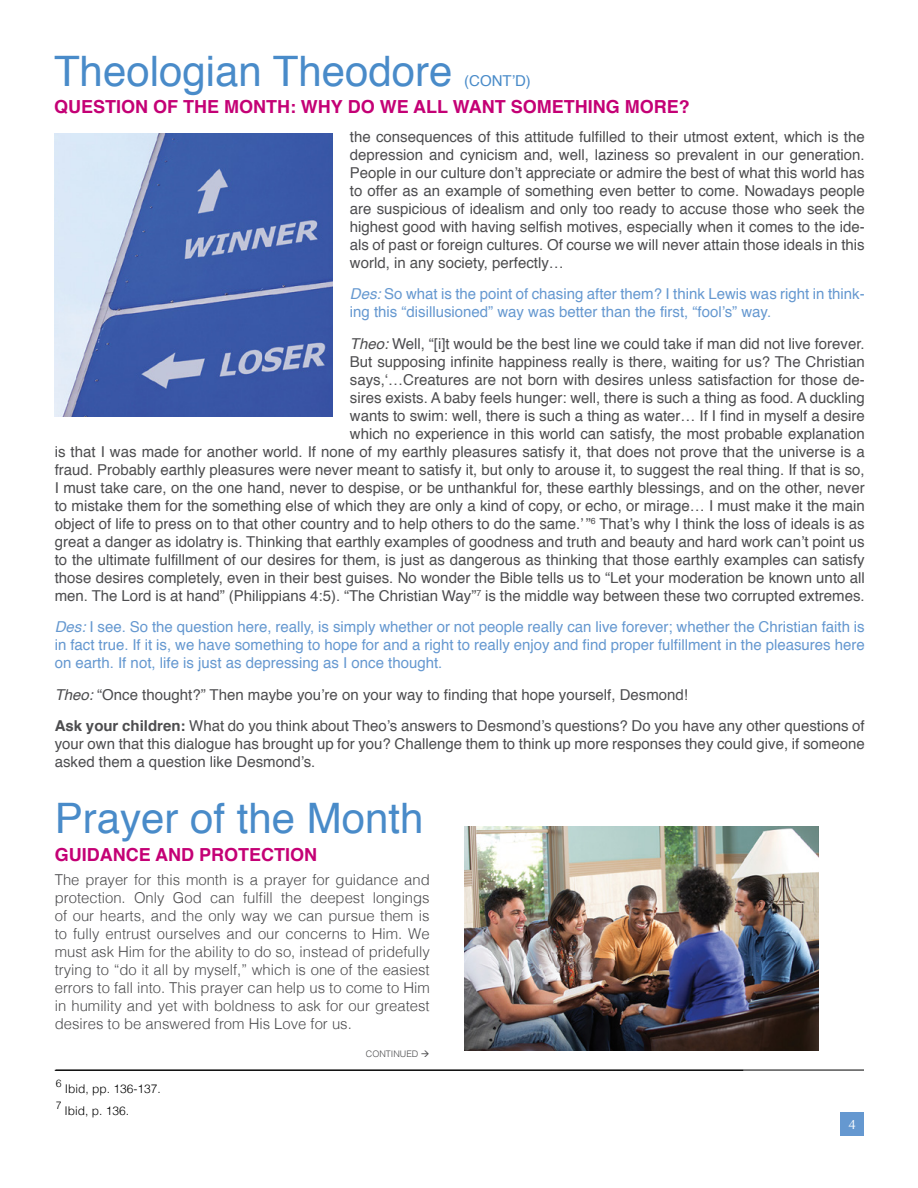
<style>
.page{position:relative;width:918px;height:1188px;background:#fff}
.page>*{position:absolute;margin:0;border:0;box-sizing:border-box;transform-origin:0 0}
.t1{font:42px "Helvetica";color:#498bc9}
.t2{font:700 18px "Helvetica";color:#c40075}
.t3{font:15px/18px "Helvetica";color:#4d4d4f}
.t4{font:300 15px/18px "Helvetica";color:#4d4d4f;text-align:justify}
.t5{font:15px/18px "Helvetica";color:#6598d0}
.t6{font:15px "Helvetica";color:#498bc9}
.t7{font:13.5px "Optima";color:#fff}
.t8{font:300 12px "Helvetica";color:#000}
.t9{font:300 10.5px "Helvetica";color:#000}
.t10{font:300 9px "Helvetica";color:#4d4d4f}
.s1{font-style:italic}
.s2{font-weight:700}
</style>
<div class="page">
<div style="left:840px;top:1112px;width:24px;height:24px;background:#6598d0"></div>
<hr style="left:55px;top:1070px;width:688px;height:1px;background:#000">
<hr style="left:56px;top:1070px;width:808px;height:1px;background:#000">
<img style="left:465px;top:827px;width:353px;height:223px">
<img style="left:54px;top:134px;width:279px;height:283px">
<h1 class="t1" style="left:54px;top:38px;width:400px">Theologian Theodore</h1>
<p class="t6" style="left:464px;top:69px;width:68px">(CONT’D)</p>
<p class="t2" style="left:54px;top:92px;width:637px">QUESTION OF THE MONTH: WHY DO WE ALL WANT SOMETHING MORE?</p>
<p class="t3" style="left:350px;top:128px;width:516px;text-align:justify">the consequences of this attitude fulfilled to their utmost extent, which is the depression and cynicism and, well, laziness so prevalent in our generation.<br>People in our culture don’t appreciate or admire the best of what this world has to offer as an example of something even better to come. Nowadays people are suspicious of idealism and only too ready to accuse those who seek the highest good with having selfish motives, especially when it comes to the ide&shy;als of past or foreign cultures. Of course we will never attain those ideals in this world, in any society, perfectly…</p>
<p class="t5" style="left:350px;top:285px;width:516px"><span class="s1">Des:</span> So what is the point of chasing after them? I think Lewis was right in think&shy;ing this “disillusioned” way was better than the first, “fool’s” way.</p>
<p class="t3" style="left:55px;top:335px;width:812px;text-align:right"><span class="s1">Theo:</span> Well, “[i]t would be the best line we could take if man did not live forever.<br>But supposing infinite happiness really is there, waiting for us? The Christian<br>says,‘…Creatures are not born with desires unless satisfaction for those de-<br>sires exists. A baby feels hunger: well, there is such a thing as food. A duckling<br>wants to swim: well, there is such a thing as water… If I find in myself a desire<br>which no experience in this world can satisfy, the most probable explanation<br>is that I was made for another world. If none of my earthly pleasures satisfy it, that does not prove that the universe is a fraud. Probably earthly pleasures were never meant to satisfy it, but only to arouse it, to suggest the real thing. If that is so, I must take care, on the one hand, never to despise, or be unthankful for, these earthly blessings, and on the other, never to mistake them for the something else of which they are only a kind of copy, or echo, or mirage… I must make it the main object of life to press on to that other country and to help others to do the same.’ ”<sup>6</sup> That’s why I think the loss of ideals is as great a danger as idolatry is. Thinking that earthly examples of goodness and truth and beauty and hard work can’t point us to the ultimate fulfillment of our desires for them, is just as dangerous as thinking that those earthly examples can satisfy those desires completely, even in their best guises. No wonder the Bible tells us to “Let your moderation be known unto all men. The Lord is at hand” (Philippians 4:5). “The Christian Way”<sup>7</sup> is the middle way between these two corrupted extremes.</p>
<p class="t5" style="left:55px;top:618px;width:811px;text-align:justify"><span class="s1">Des:</span> I see. So the question here, really, is simply whether or not people really can live forever; whether the Christian faith is in fact true. If it is, we have something to hope for and a right to really enjoy and find proper fulfillment in the pleasures here on earth. If not, life is just as depressing as I once thought.</p>
<p class="t3" style="left:55px;top:679px;width:811px;line-height:31.5px"><span class="s1">Theo:</span> “Once thought?” Then maybe you’re on your way to finding that hope yourself, Desmond!<br><span class="s2">Ask your children:</span> What do you think about Theo’s answers to Desmond’s questions? Do you have any other questions of</p>
<p class="t3" style="left:55px;top:735px;width:811px">your own that this dialogue has brought up for you? Challenge them to think up more responses they could give, if someone asked them a question like Desmond’s.</p>
<h1 class="t1" style="left:55px;top:786px;width:370px">Prayer of the Month</h1>
<p class="t2" style="left:55px;top:840px;width:264px">GUIDANCE AND PROTECTION</p>
<p class="t4" style="left:55px;top:870px;width:376px">The prayer for this month is a prayer for guidance and protection. Only God can fulfill the deepest longings of our hearts, and the only way we can pursue them is to fully entrust ourselves and our concerns to Him. We must ask Him for the ability to do so, instead of pridefully trying to “do it all by myself,” which is one of the easiest errors to fall into. This prayer can help us to come to Him in humility and yet with boldness to ask for our greatest desires to be answered from His Love for us.</p>
<p class="t10" style="left:366px;top:1046px;width:65px">CONTINUED →</p>
<p class="t9" style="left:56px;top:1075px;width:7px">6</p>
<p class="t8" style="left:65px;top:1079px;width:98px">Ibid, pp. 136-137.</p>
<p class="t9" style="left:56px;top:1096px;width:7px">7</p>
<p class="t8" style="left:64px;top:1101px;width:66px">Ibid, p. 136.</p>
<p class="t7" style="left:849px;top:1116px;width:9px">4</p>
</div>
